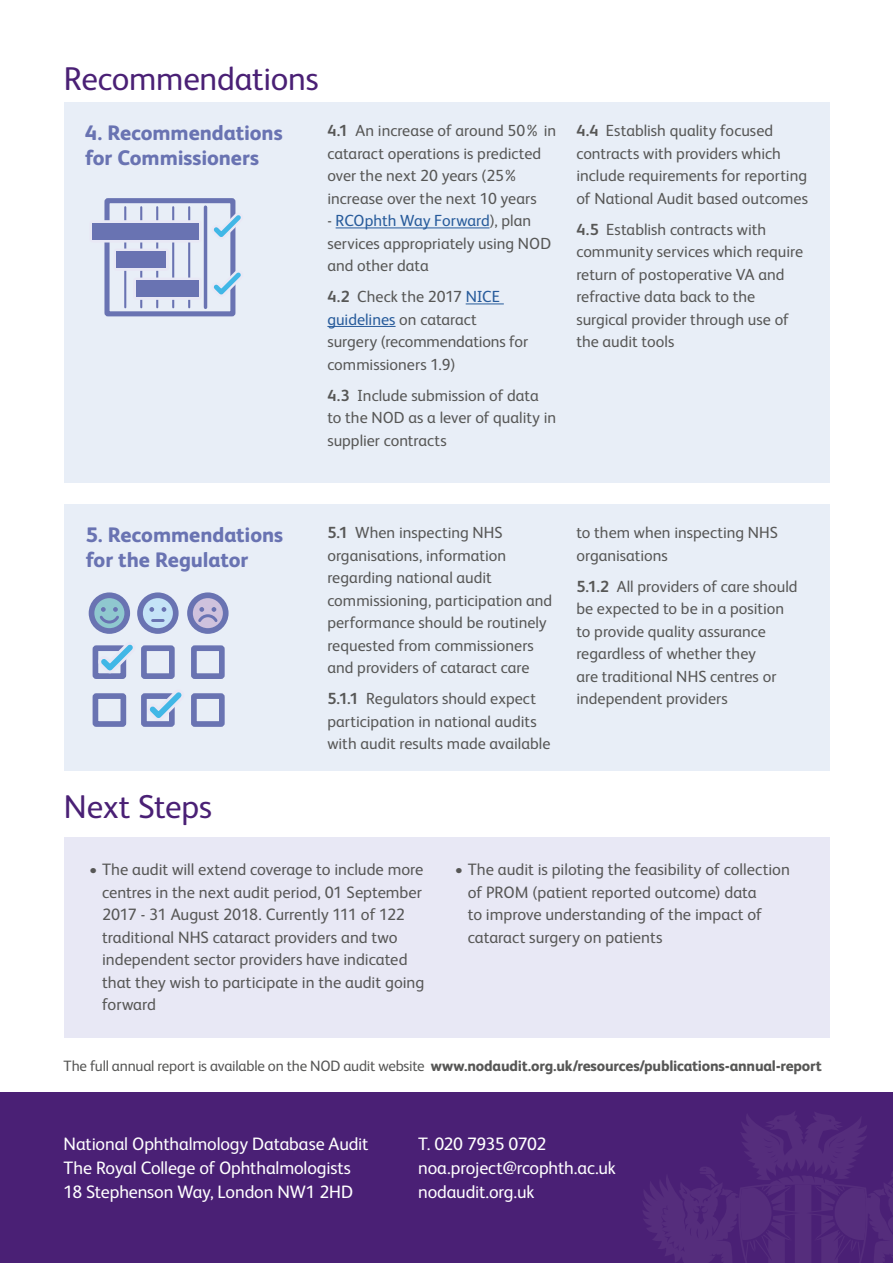
<style>
.page{position:relative;width:893px;height:1263px;background:#fff}
.page>*{position:absolute;margin:0;border:0;box-sizing:border-box;transform-origin:0 0}
.t1{font:33px "FS Albert";letter-spacing:-.01em;color:#4a2075}
.t2{font:800 21px/25.2px "FS Albert";letter-spacing:-.005em;color:#6973b2}
.t3{font:18px/24px "FS Albert";letter-spacing:-.01em;color:#fff}
.t4{font:16.5px/22.5px "FS Albert";color:#575756}
.t5{font:16.2px/22.5px "FS Albert";color:#575756}
.t6{font:800 15px "FS Albert";letter-spacing:-.015em;color:#575756}
.s1{font-weight:700}
.s2{color:#275b9b}
.s3{font-weight:400}
</style>
<div class="page">
<div style="left:64px;top:837px;width:766px;height:200px;background:#e8e8f5"></div>
<div style="left:64px;top:102px;width:766px;height:380px;background:#e8eef7"></div>
<div style="left:65px;top:504px;width:765px;height:267px;background:#e8eef7"></div>
<hr style="left:336px;top:227px;width:154px;height:1px;background:#275b9b">
<hr style="left:466px;top:303px;width:38px;height:1px;background:#275b9b">
<hr style="left:327px;top:326px;width:69px;height:1px;background:#275b9b">
<div style="left:104px;top:198px;width:131px;height:118px;border:5px solid #6973b2"></div>
<hr style="left:188px;top:207px;width:2px;height:100px;background:#6973b2">
<hr style="left:204px;top:207px;width:3px;height:100px;background:#6973b2">
<hr style="left:172px;top:207px;width:2px;height:100px;background:#6973b2">
<hr style="left:156px;top:207px;width:2px;height:100px;background:#6973b2">
<hr style="left:140px;top:207px;width:2px;height:100px;background:#6973b2">
<hr style="left:124px;top:207px;width:2px;height:100px;background:#6973b2">
<svg style="left:92px;top:204px;width:149px;height:102px"></svg>
<svg style="left:89px;top:592px;width:140px;height:135px"></svg>
<div style="left:0;top:1093px;width:893px;height:170px;background:#4a2075"></div>
<svg style="left:643px;top:1112px;width:250px;height:151px"></svg>
<h1 class="t1" style="left:64px;top:59px;width:256px">Recommendations</h1>
<p class="t2" style="left:85px;top:120px;width:199px">4. Recommendations for Commissioners</p>
<p class="t5" style="left:327px;top:119px;width:230px"><span class="s1">4.1</span> An increase of around 50% in cataract operations is predicted over the next 20 years (25% increase over the next 10 years</p>
<p class="t5" style="left:327px;top:209px;width:225px">- <span class="s2">RCOphth Way Forward</span>), plan services appropriately using NOD and other data</p>
<p class="t5" style="left:327px;top:285px;width:202px"><span class="s1">4.2</span> Check the 2017 <span class="s2">NICE guidelines</span> on cataract surgery (recommendations for commissioners 1.9)</p>
<p class="t5" style="left:327px;top:384px;width:230px"><span class="s1">4.3</span> Include submission of data to the NOD as a lever of quality in supplier contracts</p>
<p class="t5" style="left:576px;top:119px;width:233px"><span class="s1">4.4</span> Establish quality focused contracts with providers which include requirements for reporting of National Audit based outcomes</p>
<p class="t5" style="left:576px;top:218px;width:228px"><span class="s1">4.5</span> Establish contracts with community services which require return of postoperative VA and refractive data back to the surgical provider through use of the audit tools</p>
<p class="t2" style="left:86px;top:522px;width:199px">5. Recommendations for the Regulator</p>
<p class="t5" style="left:327px;top:521px;width:226px"><span class="s1">5.1</span> When inspecting NHS organisations, information regarding national audit commissioning, participation and performance should be routinely requested from commissioners and providers of cataract care</p>
<p class="t5" style="left:327px;top:687px;width:224px"><span class="s1">5.1.1</span> Regulators should expect participation in national audits with audit results made available</p>
<h1 class="t1" style="left:64px;top:788px;width:150px">Next Steps</h1>
<p class="t5" style="left:576px;top:521px;width:203px">to them when inspecting NHS organisations</p>
<p class="t5" style="left:576px;top:575px;width:223px"><span class="s1">5.1.2</span> All providers of care should be expected to be in a position to provide quality assurance regardless of whether they<br>are traditional NHS centres or independent providers</p>
<p class="t4" style="left:102px;top:858px;width:324px;text-indent:-13px">• The audit will extend coverage to include more centres in the next audit period, 01 September 2017 - 31 August 2018. Currently 111 of 122 traditional NHS cataract providers and two independent sector providers have indicated that they wish to participate in the audit going forward</p>
<p class="t4" style="left:468px;top:858px;width:324px;text-indent:-13px">• The audit is piloting the feasibility of collection of PROM (patient reported outcome) data<br>to improve understanding of the impact of cataract surgery on patients</p>
<p class="t6" style="left:64px;top:1056px;width:760px"><span class="s3">The full annual report is available on the NOD audit website</span> www.nodaudit.org.uk/resources/publications-annual-report</p>
<p class="t3" style="left:64px;top:1131px;width:306px">National Ophthalmology Database Audit<br>The Royal College of Ophthalmologists<br>18 Stephenson Way, London NW1 2HD</p>
<p class="t3" style="left:418px;top:1131px;width:199px">T. 020 7935 0702 noa.project@rcophth.ac.uk nodaudit.org.uk</p>
</div>
